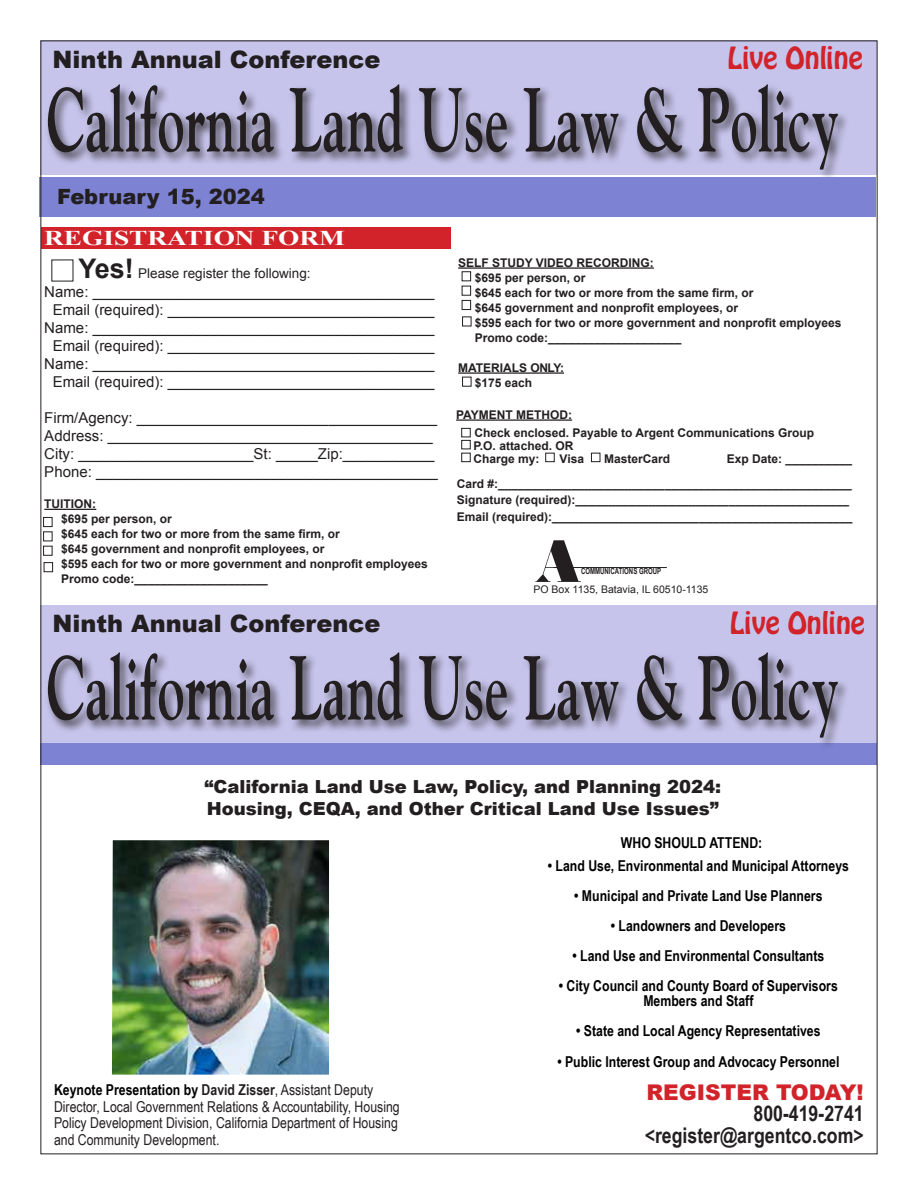
<style>
.page{position:relative;width:918px;height:1188px;background:#fff}
.page>*{position:absolute;margin:0;border:0;box-sizing:border-box;transform-origin:0 0}
.t1{font:700 90px "Goudy Std";color:#231f20;scale:.6 1}
.t2{font:800 58.35px "Bodoni";color:#231f20;scale:.96 1}
.t3{font:27px "Hobo Std";color:#d2232a}
.t4{font:900 24px "Arial";color:#231f20}
.t5{font:700 21.6px/21.6px "Arial Narrow";color:#231f20;text-align:right}
.t6{font:900 21.6px "Arial";color:#d2232a}
.t7{font:700 21px "Times New Roman";color:#fff;scale:1.3 1}
.t8{font:900 21px "Arial";color:#231f20}
.t9{font:900 18px/22.5px "Arial";color:#231f20}
.t10{font:15px/18px "Arial";color:#231f20;text-align:center}
.t11{font:700 15px/15px "Arial Narrow";color:#000;text-align:center}
.t12{font:15px/16.5px "Arial Narrow";color:#231f20}
.t13{font:13.5px "Arial";color:#231f20}
.t14{font:700 12px/15px "Arial";color:#231f20}
.t15{font:10.5px "Arial";color:#231f20}
.t16{font:700 8.55px "Arial Narrow";color:#231f20;scale:.87 1}
.s1{font-weight:700;font-size:27px}
.s2{font-weight:700;color:#000}
.s3{font-weight:700}
</style>
<div class="page">
<div style="left:40px;top:735px;width:837px;height:30px;background:#7d82d3"></div>
<div style="left:41px;top:228px;width:410px;height:21px;background:#d2232a"></div>
<div style="left:545px;top:453px;width:10px;height:9px;border:1px solid #231f20"></div>
<div style="left:591px;top:453px;width:9px;height:9px;border:1px solid #231f20"></div>
<div style="left:461px;top:428px;width:10px;height:9px;border:1px solid #231f20"></div>
<div style="left:461px;top:453px;width:10px;height:9px;border:1px solid #231f20"></div>
<div style="left:41px;top:605px;width:836px;height:138px;background:#c6c4eb"></div>
<div style="left:41px;top:41px;width:836px;height:134px;background:#c6c4eb"></div>
<hr style="left:554px;top:567px;width:113px;height:1px;background:#231f20">
<hr style="left:44px;top:509px;width:52px;height:1px;background:#231f20">
<div style="left:461px;top:440px;width:10px;height:9px;border:1px solid #231f20"></div>
<div style="left:45px;top:83px;width:806px;height:100px;background:#231f20;opacity:.75"></div>
<div style="left:45px;top:651px;width:806px;height:100px;background:#231f20;opacity:.75"></div>
<hr style="left:456px;top:419px;width:116px;height:2px;background:#231f20">
<div style="left:43px;top:531px;width:10px;height:10px;border:1px solid #231f20"></div>
<div style="left:43px;top:517px;width:10px;height:10px;border:1px solid #231f20"></div>
<div style="left:43px;top:546px;width:10px;height:10px;border:1px solid #231f20"></div>
<div style="left:44px;top:562px;width:9px;height:10px;border:1px solid #231f20"></div>
<div style="left:39px;top:177px;width:837px;height:40px;background:#7d82d3"></div>
<hr style="left:458px;top:267px;width:196px;height:2px;background:#231f20">
<hr style="left:458px;top:372px;width:106px;height:2px;background:#231f20">
<div style="left:462px;top:286px;width:9px;height:10px;border:1px solid #231f20"></div>
<div style="left:462px;top:271px;width:9px;height:10px;border:1px solid #231f20"></div>
<div style="left:462px;top:300px;width:9px;height:10px;border:1px solid #231f20"></div>
<div style="left:462px;top:316px;width:9px;height:10px;border:1px solid #231f20"></div>
<div style="left:462px;top:377px;width:9px;height:10px;border:1px solid #231f20"></div>
<img style="left:112px;top:840px;width:217px;height:235px">
<h3 class="t4" style="left:52px;top:42px;width:330px">Ninth Annual Conference</h3>
<h3 class="t3" style="left:728px;top:39px;width:137px">Live Online</h3>
<h1 class="t1" style="left:47px;top:66px;width:1321px">California Land Use Law &amp; Policy</h1>
<h3 class="t8" style="left:57px;top:181px;width:209px">February 15, 2024</h3>
<h3 class="t7" style="left:44px;top:224px;width:233px">REGISTRATION FORM</h3>
<p class="t13" style="left:78px;top:264px;width:234px"><span class="s1">Yes!</span> Please register the following:</p>
<p class="t10" style="left:44px;top:283px;width:392px">Name: _________________________________________ Email (required): ________________________________ Name: _________________________________________ Email (required): ________________________________ Name: _________________________________________ Email (required): ________________________________</p>
<p class="t10" style="left:44px;top:409px;width:395px;text-align:left">Firm/Agency: ____________________________________ Address: _______________________________________ City: _____________________St: _____Zip:___________ Phone: _________________________________________</p>
<p class="t14" style="left:61px;top:497px;width:368px;text-indent:-17px">TUITION:<br>$695 per person, or<br>$645 each for two or more from the same firm, or<br>$645 government and nonprofit employees, or<br>$595 each for two or more government and nonprofit employees Promo code:____________________</p>
<h3 class="t4" style="left:53px;top:606px;width:330px">Ninth Annual Conference</h3>
<p class="t14" style="left:475px;top:255px;width:368px;text-indent:-17px">SELF STUDY VIDEO RECORDING:<br>$695 per person, or<br>$645 each for two or more from the same firm, or<br>$645 government and nonprofit employees, or<br>$595 each for two or more government and nonprofit employees Promo code:____________________</p>
<p class="t14" style="left:475px;top:360px;width:91px;text-indent:-17px">MATERIALS ONLY: $175 each</p>
<p class="t14" style="left:456px;top:408px;width:118px">PAYMENT METHOD:</p>
<p class="t14" style="left:474px;top:427px;width:342px;line-height:12.8px">Check enclosed. Payable to Argent Communications Group<br>P.O. attached. OR<br>Charge my:</p>
<p class="t14" style="left:560px;top:451px;width:26px">Visa</p>
<p class="t14" style="left:604px;top:451px;width:68px">MasterCard</p>
<p class="t14" style="left:457px;top:446px;width:397px;line-height:25.5px;text-align:right">Exp Date: __________<br>Card #:_____________________________________________________</p>
<p class="t14" style="left:457px;top:493px;width:397px;line-height:16.2px">Signature (required):_________________________________________<br>Email (required):_____________________________________________</p>
<h2 class="t2" style="left:534px;top:523px;width:50px">A</h2>
<p class="t16" style="left:581px;top:565px;width:94px">COMMUNICATIONS GROUP</p>
<p class="t15" style="left:534px;top:583px;width:176px">PO Box 1135, Batavia, IL 60510-1135</p>
<h3 class="t3" style="left:730px;top:605px;width:137px">Live Online</h3>
<h1 class="t1" style="left:47px;top:634px;width:1321px">California Land Use Law &amp; Policy</h1>
<h3 class="t9" style="left:204px;top:774px;width:518px">“California Land Use Law, Policy, and Planning 2024:<br>Housing, CEQA, and Other Critical Land Use Issues”</h3>
<p class="t12" style="left:54px;top:1081px;width:347px"><span class="s2">Keynote Presentation by</span> <span class="s3">David Zisser</span>, Assistant Deputy Director, Local Government Relations &amp; Accountability, Housing Policy Development Division, California Department of Housing and Community Development.</p>
<p class="t11" style="left:621px;top:835px;width:143px">WHO SHOULD ATTEND:</p>
<p class="t11" style="left:548px;top:857px;width:303px">• Land Use, Environmental and Municipal Attorneys</p>
<p class="t11" style="left:574px;top:887px;width:250px">• Municipal and Private Land Use Planners</p>
<p class="t11" style="left:611px;top:917px;width:177px">• Landowners and Developers</p>
<p class="t11" style="left:573px;top:947px;width:253px">• Land Use and Environmental Consultants</p>
<p class="t11" style="left:559px;top:977px;width:281px">• City Council and County Board of Supervisors<br>Members and Staff</p>
<p class="t11" style="left:576px;top:1022px;width:246px">• State and Local Agency Representatives</p>
<p class="t11" style="left:557px;top:1054px;width:284px">• Public Interest Group and Advocacy Personnel</p>
<h3 class="t6" style="left:647px;top:1076px;width:219px">REGISTER TODAY!</h3>
<h3 class="t5" style="left:645px;top:1102px;width:221px">800-419-2741 &lt;register@argentco.com&gt;</h3>
</div>
